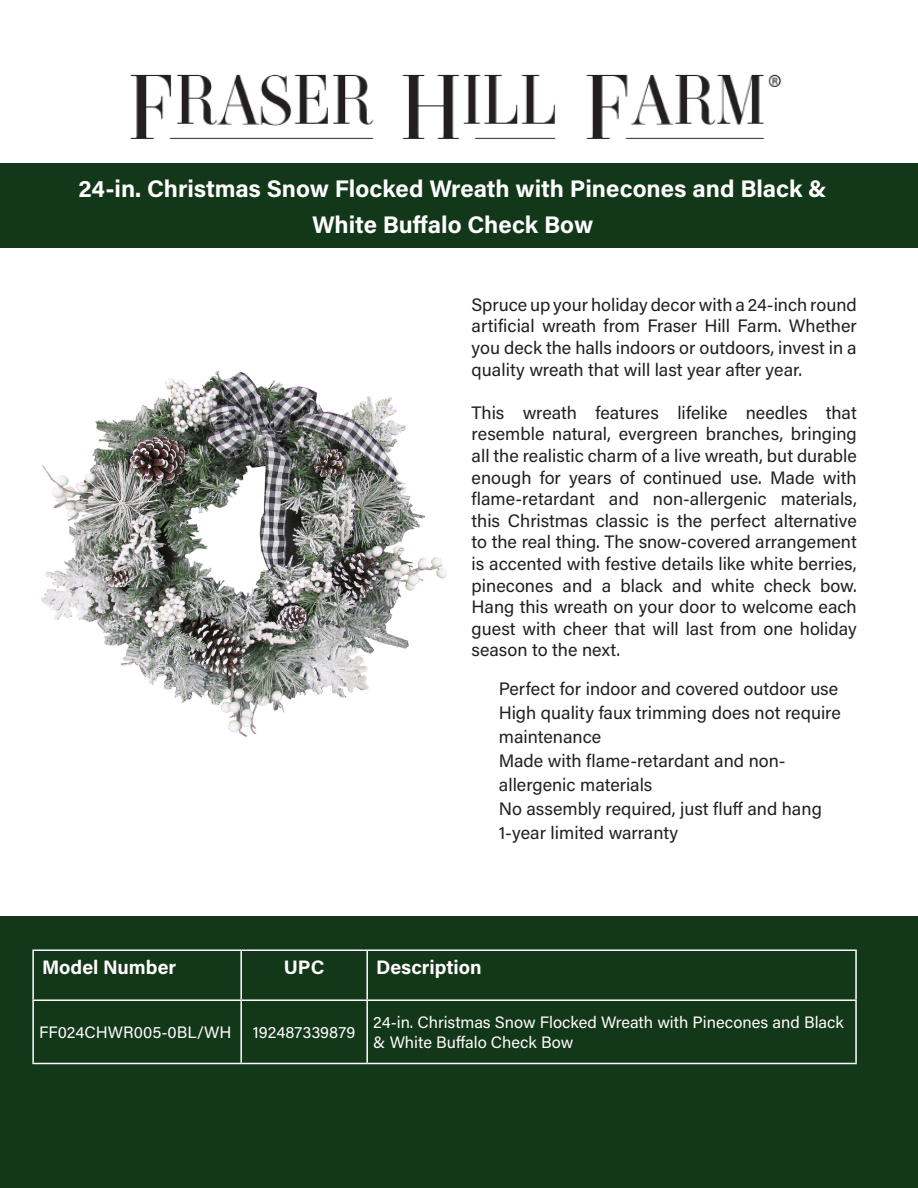
<style>
.page{position:relative;width:918px;height:1188px;background:#fff}
.page>*{position:absolute;margin:0;border:0;box-sizing:border-box;transform-origin:0 0}
.t1{font:700 24px/36px "Acumin Pro";color:#fff;text-align:center}
.t2{font:700 19.5px "Acumin Pro";color:#fffefc}
.t3{font:18px/21.6px "Acumin Pro";color:#231f20;text-align:justify}
.t4{font:16.5px/19.8px "Acumin Pro";color:#fefcfd}
</style>
<div class="page">
<div style="left:0;top:163px;width:918px;height:85px;background:#133719"></div>
<div style="left:0;top:917px;width:918px;height:271px;background:#133719"></div>
<img style="left:41px;top:371px;width:406px;height:366px">
<hr style="left:32px;top:1001px;width:2px;height:62px;background:#fff">
<hr style="left:240px;top:1001px;width:2px;height:62px;background:#fff">
<hr style="left:366px;top:1001px;width:2px;height:62px;background:#fff">
<hr style="left:855px;top:1001px;width:2px;height:62px;background:#fff">
<hr style="left:32px;top:1063px;width:209px;height:1px;background:#fff">
<hr style="left:241px;top:1063px;width:126px;height:1px;background:#fff">
<hr style="left:367px;top:1063px;width:490px;height:1px;background:#fff">
<hr style="left:32px;top:950px;width:209px;height:1px;background:#fff">
<hr style="left:32px;top:951px;width:2px;height:48px;background:#fff">
<hr style="left:241px;top:950px;width:126px;height:1px;background:#fff">
<hr style="left:240px;top:951px;width:2px;height:48px;background:#fff">
<hr style="left:367px;top:950px;width:490px;height:1px;background:#fff">
<hr style="left:366px;top:951px;width:2px;height:48px;background:#fff">
<hr style="left:855px;top:951px;width:2px;height:48px;background:#fff">
<hr style="left:32px;top:999px;width:209px;height:2px;background:#fff">
<hr style="left:241px;top:999px;width:126px;height:2px;background:#fff">
<hr style="left:367px;top:999px;width:490px;height:2px;background:#fff">
<img style="left:130px;top:74px;width:652px;height:65px">
<p class="t1" style="left:78px;top:169px;width:750px">24-in. Christmas Snow Flocked Wreath with Pinecones and Black &amp;<br>White Buffalo Check Bow</p>
<p class="t3" style="left:472px;top:293px;width:387px">Spruce up your holiday decor with a 24-inch round artificial wreath from Fraser Hill Farm. Whether you deck the halls indoors or outdoors, invest in a quality wreath that will last year after year.</p>
<p class="t3" style="left:472px;top:401px;width:387px">This wreath features lifelike needles that resemble natural, evergreen branches, bringing all the realistic charm of a live wreath, but durable enough for years of continued use. Made with flame-retardant and non-allergenic materials, this Christmas classic is the perfect alternative to the real thing. The snow-covered arrangement is accented with festive details like white berries, pinecones and a black and white check bow.<br>Hang this wreath on your door to welcome each guest with cheer that will last from one holiday season to the next.</p>
<p class="t3" style="left:499px;top:678px;width:341px">Perfect for indoor and covered outdoor use</p>
<p class="t3" style="left:499px;top:700px;width:344px;line-height:24px">High quality faux trimming does not require maintenance</p>
<p class="t3" style="left:499px;top:748px;width:289px;line-height:24px">Made with flame-retardant and non&shy;allergenic materials</p>
<p class="t3" style="left:499px;top:798px;width:325px">No assembly required, just fluff and hang</p>
<p class="t3" style="left:499px;top:822px;width:181px">1-year limited warranty</p>
<p class="t2" style="left:42px;top:953px;width:136px">Model Number</p>
<p class="t2" style="left:284px;top:953px;width:42px">UPC</p>
<p class="t2" style="left:376px;top:953px;width:107px">Description</p>
<p class="t4" style="left:39px;top:1022px;width:194px">FF024CHWR005-0BL/WH</p>
<p class="t4" style="left:253px;top:1022px;width:104px">192487339879</p>
<p class="t4" style="left:373px;top:1012px;width:472px">24-in. Christmas Snow Flocked Wreath with Pinecones and Black &amp; White Buffalo Check Bow</p>
</div>
